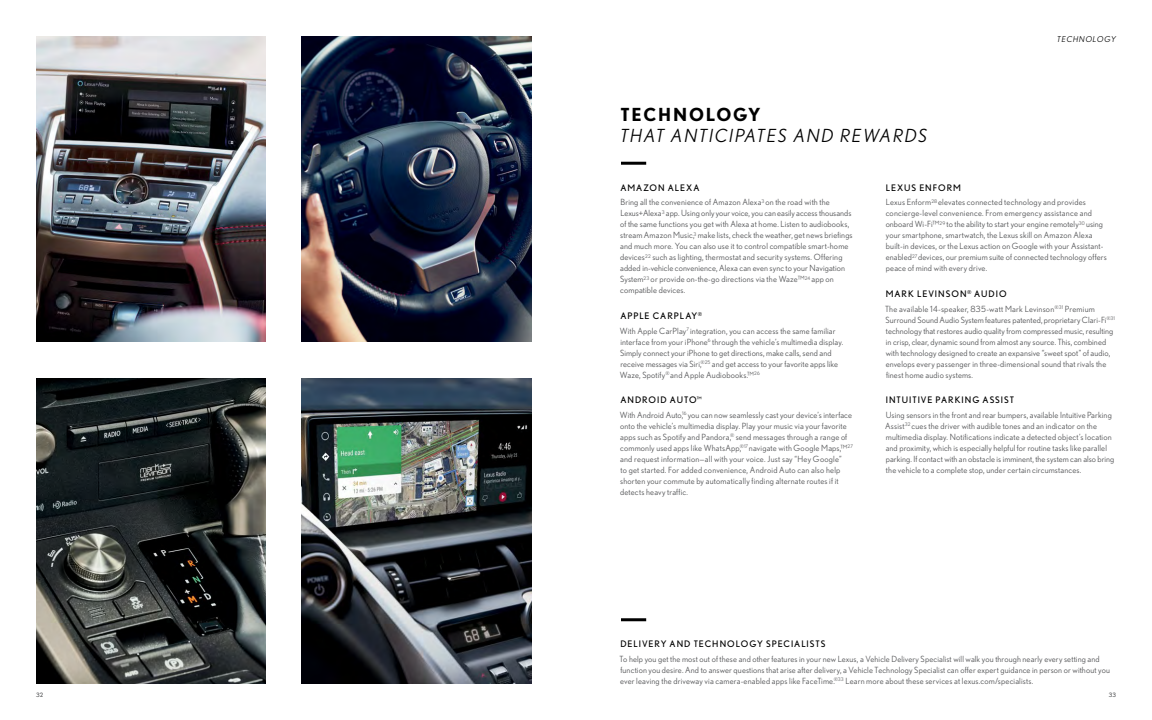
<style>
.page{position:relative;width:1152px;height:720px;background:#fff}
.page>*{position:absolute;margin:0;border:0;box-sizing:border-box;transform-origin:0 0}
.Medium_Subhead__Ital{font:italic 18px "Nobel";letter-spacing:.1em;color:#000}
.Medium_Headline{font:700 18px "Nobel";letter-spacing:.1em;color:#000}
.small_headlines{font:9px "Nobel";letter-spacing:.11em;color:#000}
.Body_Copy_80K{font:8.5px/11px "Nobel";letter-spacing:.015em;color:#58595b}
.Section_Head{font:italic 8px "Nobel";letter-spacing:.1em;color:#000}
.t1{font:6px "Nobel";color:#58595b}
</style>
<div class="page">
<img style="left:302px;top:36px;width:229px;height:306px">
<img style="left:36px;top:378px;width:230px;height:306px">
<img style="left:36px;top:36px;width:230px;height:306px">
<img style="left:302px;top:378px;width:229px;height:306px">
<hr style="left:621px;top:162px;width:25px;height:3px;background:#000">
<hr style="left:621px;top:618px;width:25px;height:3px;background:#000">
<p class="Medium_Headline" style="left:620px;top:104px;width:142px">TECHNOLOGY</p>
<p class="Medium_Subhead__Ital" style="left:620px;top:125px;width:309px">THAT ANTICIPATES AND REWARDS</p>
<p class="Section_Head" style="left:1057px;top:34px;width:60px">TECHNOLOGY</p>
<p class="small_headlines" style="left:620px;top:182px;width:81px">AMAZON ALEXA</p>
<p class="Body_Copy_80K" style="left:620px;top:197px;width:234px">Bring all the convenience of Amazon Alexa<sup>3</sup> on the road with the Lexus+Alexa<sup>3</sup> app. Using only your voice, you can easily access thousands of the same functions you get with Alexa at home. Listen to audiobooks, stream Amazon Music,<sup>3</sup> make lists, check the weather, get news briefings and much more. You can also use it to control compatible smart-home devices<sup>22</sup> such as lighting, thermostat and security systems. Offering added in-vehicle convenience, Alexa can even sync to your Navigation System<sup>23</sup> or provide on-the-go directions via the Waze™<sup>24</sup> app on compatible devices.</p>
<p class="small_headlines" style="left:620px;top:310px;width:83px">APPLE CARPLAY<sup>®</sup></p>
<p class="Body_Copy_80K" style="left:620px;top:325px;width:225px">With Apple CarPlay<sup>7</sup> integration, you can access the same familiar interface from your iPhone<sup>6</sup> through the vehicle’s multimedia display.<br>Simply connect your iPhone to get directions, make calls, send and receive messages via Siri,<sup>®25</sup> and get access to your favorite apps like Waze, Spotify<sup>®</sup> and Apple Audiobooks.™<sup>26</sup></p>
<p class="small_headlines" style="left:620px;top:395px;width:83px">ANDROID AUTO<sup>™</sup></p>
<p class="Body_Copy_80K" style="left:620px;top:409px;width:235px">With Android Auto,<sup>16</sup> you can now seamlessly cast your device’s interface onto the vehicle’s multimedia display. Play your music via your favorite apps such as Spotify and Pandora,<sup>®</sup> send messages through a range of commonly used apps like WhatsApp,<sup>®17</sup> navigate with Google Maps,™<sup>27 </sup>and request information—all with your voice. Just say “Hey Google”<br>to get started. For added convenience, Android Auto can also help shorten your commute by automatically finding alternate routes if it detects heavy traffic.</p>
<p class="small_headlines" style="left:886px;top:182px;width:77px">LEXUS ENFORM</p>
<p class="Body_Copy_80K" style="left:886px;top:197px;width:223px">Lexus Enform<sup>28</sup> elevates connected technology and provides concierge-level convenience. From emergency assistance and onboard Wi-Fi™<sup>29</sup> to the ability to start your engine remotely<sup>30</sup> using your smartphone, smartwatch, the Lexus skill on Amazon Alexa built-in devices, or the Lexus action on Google with your Assistant&shy;enabled<sup>27</sup> devices, our premium suite of connected technology offers peace of mind with every drive.</p>
<p class="small_headlines" style="left:886px;top:288px;width:122px">MARK LEVINSON<sup>®</sup> AUDIO</p>
<p class="Body_Copy_80K" style="left:885px;top:303px;width:231px">The available 14-speaker, 835-watt Mark Levinson<sup>®31</sup> Premium Surround Sound Audio System features patented, proprietary Clari-Fi<sup>®31 </sup>technology that restores audio quality from compressed music, resulting in crisp, clear, dynamic sound from almost any source. This, combined with technology designed to create an expansive “sweet spot” of audio, envelops every passenger in three-dimensional sound that rivals the finest home audio systems.</p>
<p class="small_headlines" style="left:886px;top:395px;width:130px">INTUITIVE PARKING ASSIST</p>
<p class="Body_Copy_80K" style="left:885px;top:409px;width:231px">Using sensors in the front and rear bumpers, available Intuitive Parking Assist<sup>32</sup> cues the driver with audible tones and an indicator on the multimedia display. Notifications indicate a detected object’s location and proximity, which is especially helpful for routine tasks like parallel parking. If contact with an obstacle is imminent, the system can also bring the vehicle to a complete stop, under certain circumstances.</p>
<p class="small_headlines" style="left:620px;top:639px;width:207px">DELIVERY AND TECHNOLOGY SPECIALISTS</p>
<p class="Body_Copy_80K" style="left:620px;top:653px;width:492px">To help you get the most out of these and other features in your new Lexus, a Vehicle Delivery Specialist will walk you through nearly every setting and function you desire. And to answer questions that arise after delivery, a Vehicle Technology Specialist can offer expert guidance in person or without you ever leaving the driveway via camera-enabled apps like FaceTime.<sup>®33</sup> Learn more about these services at lexus.com/specialists.</p>
<p class="t1" style="left:36px;top:692px;width:9px">32</p>
<p class="t1" style="left:1109px;top:692px;width:9px">33</p>
</div>
